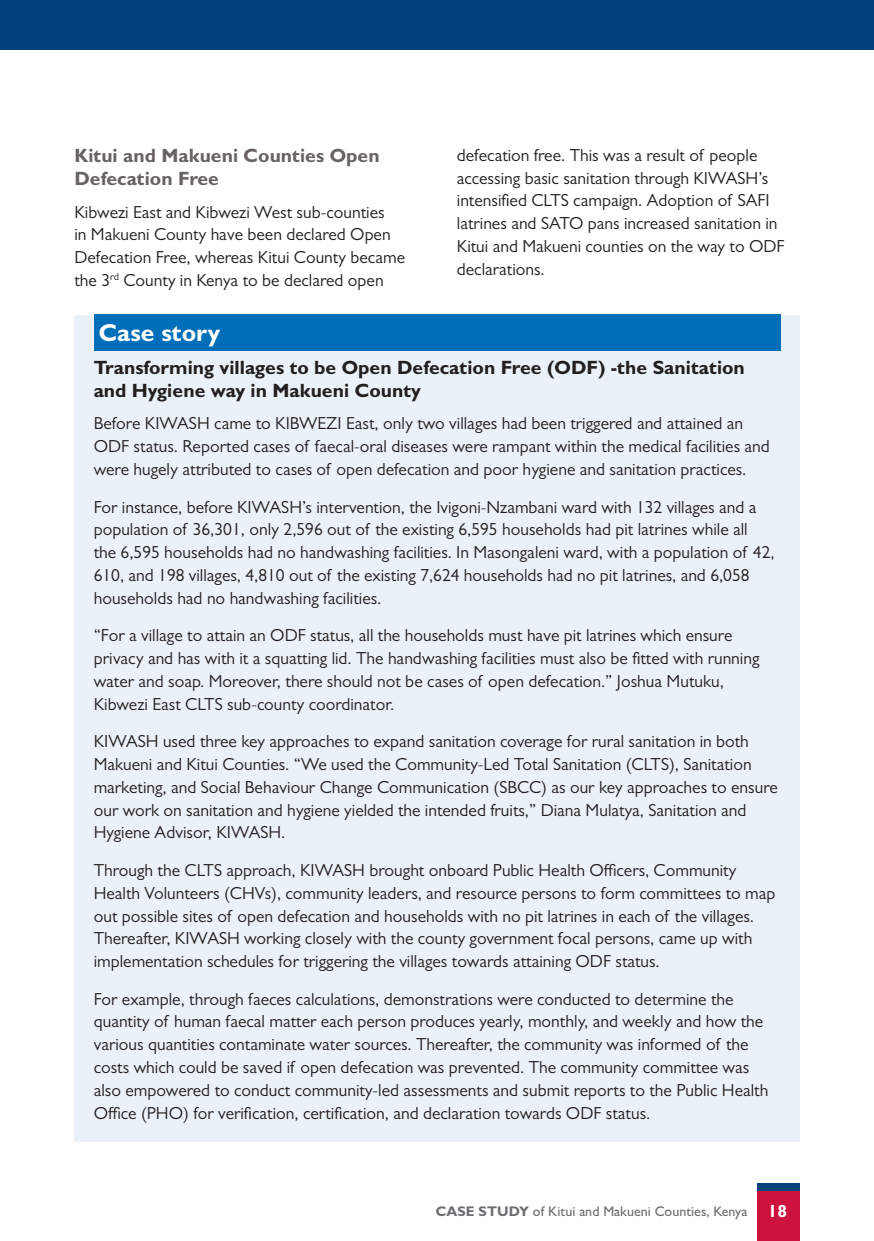
<style>
.page{position:relative;width:874px;height:1241px;background:#fff}
.page>*{position:absolute;margin:0;border:0;box-sizing:border-box;transform-origin:0 0}
.CASE_STUDY{font:700 24.5px "Gill Sans";color:#fff}
.case_study_subtijle{font:700 19.25px/22.8px "Gill Sans";color:#231f20}
.subtitles{font:700 19.25px/22.8px "Gill Sans";color:#676362}
.t1{font:17.5px/22.8px "Gill Sans";color:#231f20}
.t2{font:500 14px "Gill Sans";color:#6c6d70}
.s1{font-weight:700}
.s2{font-weight:700;font-size:17.5px;color:#fff}
</style>
<div class="page">
<div style="left:0;top:0;width:873px;height:50px;background:#01427c"></div>
<div style="left:756px;top:1190px;width:43px;height:50px;background:#cd123d"></div>
<div style="left:756px;top:1182px;width:43px;height:8px;background:#01427c"></div>
<div style="left:74px;top:315px;width:725px;height:826px;background:#ebf1f9"></div>
<div style="left:94px;top:314px;width:685px;height:37px;background:#006fb9"></div>
<p class="subtitles" style="left:74px;top:144px;width:306px">Kitui and Makueni Counties Open<br>Defecation Free</p>
<p class="t1" style="left:74px;top:200px;width:332px">Kibwezi East and Kibwezi West sub-counties<br>in Makueni County have been declared Open Defecation Free, whereas Kitui County became the 3<sup>rd</sup> County in Kenya to be declared open</p>
<p class="t1" style="left:456px;top:143px;width:329px">defecation free. This was a result of people accessing basic sanitation through KIWASH’s intensified CLTS campaign. Adoption of SAFI latrines and SATO pans increased sanitation in Kitui and Makueni counties on the way to ODF declarations.</p>
<p class="CASE_STUDY" style="left:99px;top:318px;width:123px">Case story</p>
<p class="case_study_subtijle" style="left:94px;top:355px;width:652px">Transforming villages to be Open Defecation Free (ODF) -the Sanitation and Hygiene way in Makueni County</p>
<p class="t1" style="left:94px;top:412px;width:677px">Before KIWASH came to KIBWEZI East, only two villages had been triggered and attained an<br>ODF status. Reported cases of faecal-oral diseases were rampant within the medical facilities and were hugely attributed to cases of open defecation and poor hygiene and sanitation practices.</p>
<p class="t1" style="left:94px;top:495px;width:682px">For instance, before KIWASH’s intervention, the Ivigoni-Nzambani ward with 132 villages and a population of 36,301, only 2,596 out of the existing 6,595 households had pit latrines while all the 6,595 households had no handwashing facilities. In Masongaleni ward, with a population of 42, 610, and 198 villages, 4,810 out of the existing 7,624 households had no pit latrines, and 6,058 households had no handwashing facilities.</p>
<p class="t1" style="left:94px;top:624px;width:667px">“For a village to attain an ODF status, all the households must have pit latrines which ensure privacy and has with it a squatting lid. The handwashing facilities must also be fitted with running water and soap. Moreover, there should not be cases of open defecation.” Joshua Mutuku, Kibwezi East CLTS sub-county coordinator.</p>
<p class="t1" style="left:94px;top:729px;width:685px">KIWASH used three key approaches to expand sanitation coverage for rural sanitation in both Makueni and Kitui Counties. “We used the Community-Led Total Sanitation (CLTS), Sanitation marketing, and Social Behaviour Change Communication (SBCC) as our key approaches to ensure our work on sanitation and hygiene yielded the intended fruits,” Diana Mulatya, Sanitation and Hygiene Advisor, KIWASH.</p>
<p class="t1" style="left:94px;top:858px;width:682px">Through the CLTS approach, KIWASH brought onboard Public Health Officers, Community Health Volunteers (CHVs), community leaders, and resource persons to form committees to map out possible sites of open defecation and households with no pit latrines in each of the villages.<br>Thereafter, KIWASH working closely with the county government focal persons, came up with implementation schedules for triggering the villages towards attaining ODF status.</p>
<p class="t1" style="left:94px;top:987px;width:675px">For example, through faeces calculations, demonstrations were conducted to determine the quantity of human faecal matter each person produces yearly, monthly, and weekly and how the various quantities contaminate water sources. Thereafter, the community was informed of the costs which could be saved if open defecation was prevented. The community committee was also empowered to conduct community-led assessments and submit reports to the Public Health Office (PHO) for verification, certification, and declaration towards ODF status.</p>
<p class="t2" style="left:435px;top:1202px;width:353px"><span class="s1">CASE STUDY</span> of Kitui and Makueni Counties, Kenya <span class="s2">18</span></p>
</div>
